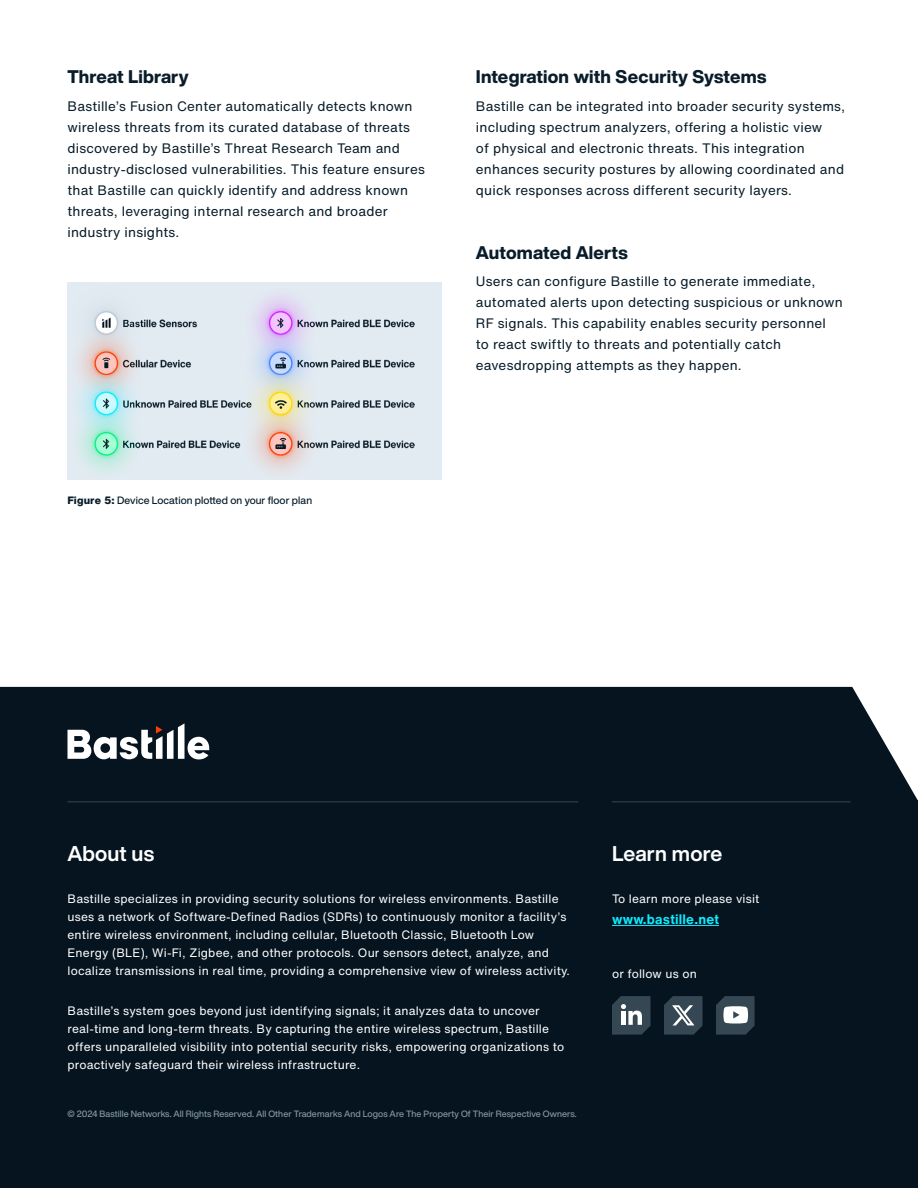
<style>
.page{position:relative;width:918px;height:1188px;background:#fff}
.page>*{position:absolute;margin:0;border:0;box-sizing:border-box;transform-origin:0 0}
.t1{font:700 21px "Helvetica Now Display";letter-spacing:.005em;color:#fff}
.t2{font:800 18px "Helvetica Now Display";letter-spacing:.01em;color:#081c29}
.t3{font:13.5px/21px "Helvetica Now Text";letter-spacing:.015em;color:#081c29}
.t4{font:700 13.5px "Helvetica Now Text";letter-spacing:.015em;color:#0debff}
.t5{font:12px/18px "Helvetica Now Text";letter-spacing:.015em;color:#fff}
.t6{font:500 10.5px "Helvetica Now Display";letter-spacing:.01em;color:#081c29}
.t7{font:500 9px "Helvetica Now Display";letter-spacing:.01em;color:#8596a3}
.s1{font-family:"Helvetica Now Text";font-weight:800}
</style>
<div class="page">
<div style="left:68px;top:282px;width:374px;height:198px;background:#e3ebf2"></div>
<img style="left:78px;top:295px;width:336px;height:177px">
<div style="left:0;top:687px;width:918px;height:114px;background:#05141f"></div>
<svg style="left:68px;top:723px;width:141px;height:36px"></svg>
<div style="left:0;top:801px;width:918px;height:387px;background:#05141f"></div>
<hr style="left:68px;top:801px;width:510px;height:1px;background:#364754">
<hr style="left:612px;top:801px;width:238px;height:1px;background:#364754">
<hr style="left:612px;top:925px;width:107px;height:1px;background:#0debff">
<svg style="left:716px;top:996px;width:39px;height:39px;background:#637079"></svg>
<svg style="left:612px;top:996px;width:39px;height:39px"></svg>
<div style="left:621px;top:1011px;width:5px;height:14px;background:#fff"></div>
<svg style="left:664px;top:996px;width:39px;height:39px;background:#475662"></svg>
<h2 class="t2" style="left:68px;top:64px;width:123px">Threat Library</h2>
<p class="t3" style="left:68px;top:95px;width:359px">Bastille’s Fusion Center automatically detects known wireless threats from its curated database of threats discovered by Bastille’s Threat Research Team and industry-disclosed vulnerabilities. This feature ensures that Bastille can quickly identify and address known threats, leveraging internal research and broader industry insights.</p>
<p class="t6" style="left:68px;top:493px;width:246px"><span class="s1">Figure 5:</span> Device Location plotted on your floor plan</p>
<h2 class="t2" style="left:476px;top:64px;width:292px">Integration with Security Systems</h2>
<p class="t3" style="left:476px;top:95px;width:371px">Bastille can be integrated into broader security systems, including spectrum analyzers, offering a holistic view<br>of physical and electronic threats. This integration enhances security postures by allowing coordinated and quick responses across different security layers.</p>
<h2 class="t2" style="left:476px;top:240px;width:153px">Automated Alerts</h2>
<p class="t3" style="left:476px;top:271px;width:369px">Users can configure Bastille to generate immediate, automated alerts upon detecting suspicious or unknown RF signals. This capability enables security personnel<br>to react swiftly to threats and potentially catch eavesdropping attempts as they happen.</p>
<h1 class="t1" style="left:68px;top:839px;width:88px">About us</h1>
<p class="t5" style="left:68px;top:890px;width:504px">Bastille specializes in providing security solutions for wireless environments. Bastille uses a network of Software-Defined Radios (SDRs) to continuously monitor a facility’s entire wireless environment, including cellular, Bluetooth Classic, Bluetooth Low Energy (BLE), Wi-Fi, Zigbee, and other protocols. Our sensors detect, analyze, and localize transmissions in real time, providing a comprehensive view of wireless activity.</p>
<p class="t5" style="left:68px;top:1001px;width:498px">Bastille’s system goes beyond just identifying signals; it analyzes data to uncover real-time and long-term threats. By capturing the entire wireless spectrum, Bastille offers unparalleled visibility into potential security risks, empowering organizations to proactively safeguard their wireless infrastructure.</p>
<p class="t7" style="left:68px;top:1108px;width:511px">© 2024 Bastille Networks. All Rights Reserved. All Other Trademarks And Logos Are The Property Of Their Respective Owners.</p>
<h1 class="t1" style="left:612px;top:839px;width:112px">Learn more</h1>
<p class="t5" style="left:612px;top:890px;width:149px">To learn more please visit</p>
<p class="t4" style="left:612px;top:909px;width:109px">www.bastille.net</p>
<p class="t5" style="left:612px;top:965px;width:86px">or follow us on</p>
</div>
